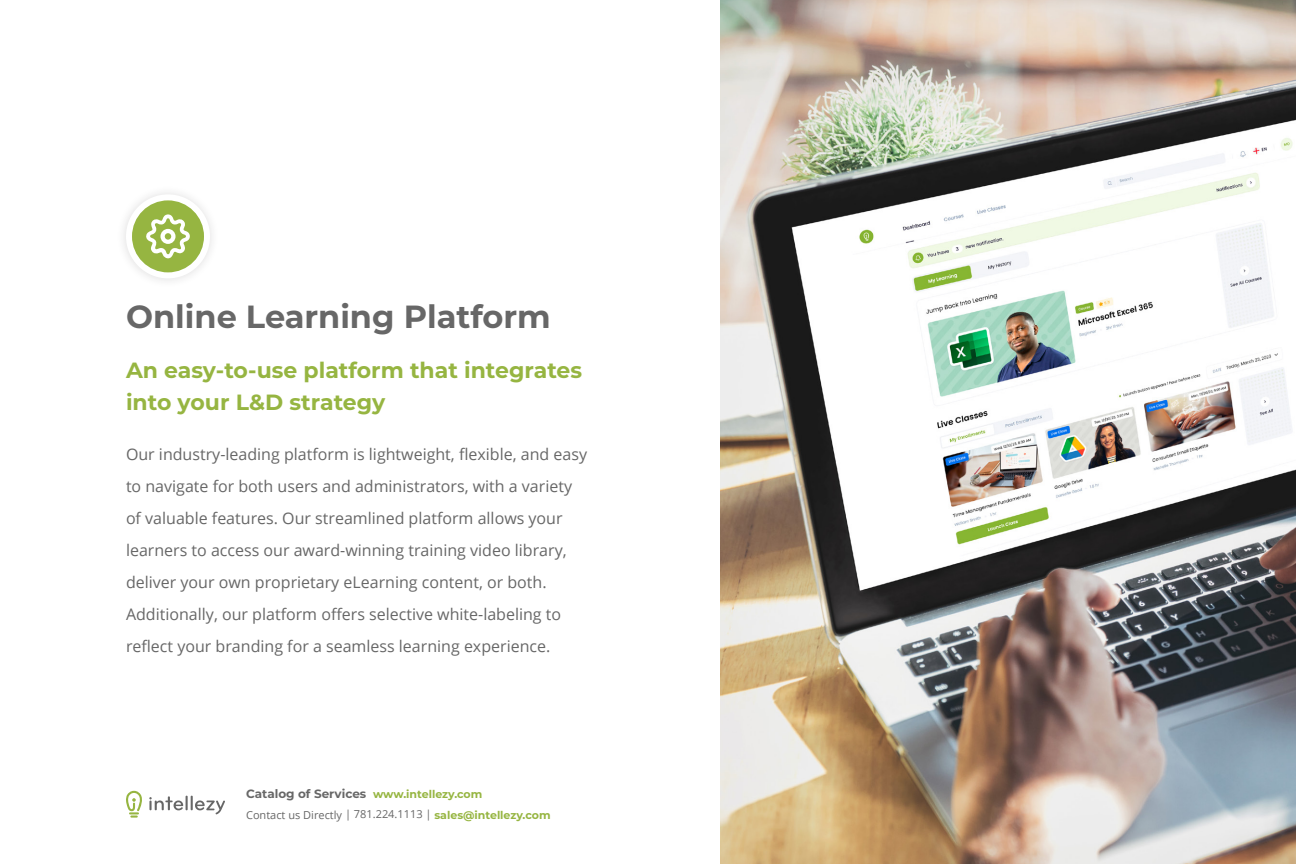
<style>
.page{position:relative;width:1296px;height:864px;background:#fff}
.page>*{position:absolute;margin:0;border:0;box-sizing:border-box;transform-origin:0 0}
.Service_Name{font:700 32px "Montserrat";color:#676767}
.Service_Subheader{font:700 22px/32px "Montserrat";color:#96b541}
.Service_Description{font:16px/32px "Open Sans";color:#676767}
.t1{font:700 12px "Montserrat";color:#676767}
.t2{font:11px "Open Sans";color:#676767}
.s1{font-size:11px;color:#96b541}
.s2{font-family:"Montserrat";font-weight:700;color:#96b541}
</style>
<div class="page">
<svg style="left:126px;top:791px;width:99px;height:27px"></svg>
<div style="left:132px;top:200px;width:72px;height:72px;background:#96b541;border-radius:50%"></div>
<svg style="left:146px;top:214px;width:44px;height:44px"></svg>
<img style="left:720px;top:0;width:576px;height:864px">
<p class="Service_Name" style="left:126px;top:294px;width:426px">Online Learning Platform</p>
<p class="Service_Subheader" style="left:126px;top:353px;width:458px">An easy-to-use platform that integrates into your L&amp;D strategy</p>
<p class="Service_Description" style="left:126px;top:438px;width:463px">Our industry-leading platform is lightweight, flexible, and easy to navigate for both users and administrators, with a variety of valuable features. Our streamlined platform allows your learners to access our award-winning training video library, deliver your own proprietary eLearning content, or both.<br>Additionally, our platform offers selective white-labeling to reflect your branding for a seamless learning experience.</p>
<p class="t1" style="left:246px;top:785px;width:238px">Catalog of Services <span class="s1">www.intellezy.com</span></p>
<p class="t2" style="left:246px;top:808px;width:306px">Contact us Directly | 781.224.1113 | <span class="s2">sales@intellezy.com</span></p>
</div>
